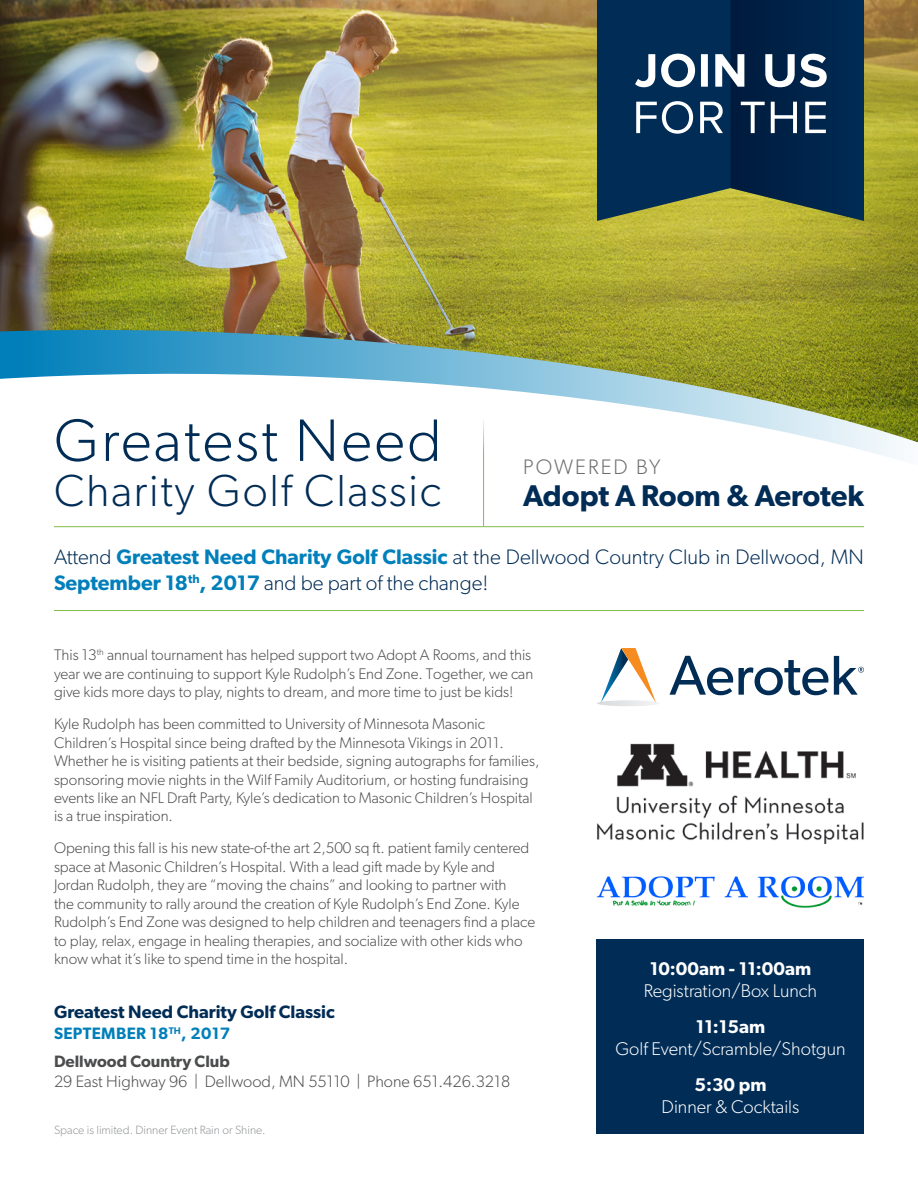
<style>
.page{position:relative;width:918px;height:1188px;background:#fff}
.page>*{position:absolute;margin:0;border:0;box-sizing:border-box;transform-origin:0 0}
.t1{font:300 60px "Gibson";letter-spacing:.04em;color:#002c55}
.t2{font:300 45px "Gibson";letter-spacing:.04em;color:#002c55}
.t3{font:600 30px "Gibson";color:#002c55}
.t4{font:300 21px/25.2px "Gibson";color:#002c55}
.t5{font:300 21px "Gibson";letter-spacing:.1em;color:#6c6d70}
.t6{font:300 18.45px "Gibson";color:#fff}
.t7{font:600 18.45px "Gibson";color:#fff}
.t8{font:600 18px "Gibson";color:#002c55}
.t9{font:300 16.5px "Gibson";color:#4b4c4d}
.t10{font:600 16.5px "Gibson";color:#4b4c4d}
.t11{font:600 16.5px "Gibson";letter-spacing:.02em;color:#007fba}
.t12{font:300 15.3px/18.5px "Gibson";color:#4b4c4d}
.t13{font:300 12px "Gibson";color:#939598}
.s1{font-weight:600;color:#007fba}
</style>
<div class="page">
<img style="left:0;top:0;width:918px;height:442px">
<div style="left:597px;top:0;width:38px;height:221px;background:#002c55"></div>
<svg style="left:635px;top:0;width:229px;height:221px;background:#26465b"></svg>
<div style="left:597px;top:940px;width:267px;height:194px;background:#002c55"></div>
<img style="left:597px;top:743px;width:267px;height:101px">
<svg style="left:597px;top:648px;width:62px;height:58px"></svg>
<svg style="left:670px;top:656px;width:63px;height:39px"></svg>
<svg style="left:739px;top:660px;width:89px;height:35px"></svg>
<svg style="left:834px;top:656px;width:30px;height:39px"></svg>
<hr style="left:54px;top:526px;width:810px;height:1px;background:#83bd4b">
<hr style="left:483px;top:417px;width:1px;height:109px;background:#83bd4b">
<hr style="left:54px;top:610px;width:810px;height:1px;background:#83bd4b">
<img style="left:597px;top:876px;width:267px;height:32px">
<p class="t1" style="left:54px;top:404px;width:389px">Greatest Need</p>
<p class="t2" style="left:54px;top:463px;width:388px">Charity Golf Classic</p>
<p class="t5" style="left:523px;top:454px;width:139px">POWERED BY</p>
<p class="t3" style="left:523px;top:477px;width:342px">Adopt A Room &amp; Aerotek</p>
<p class="t4" style="left:54px;top:544px;width:811px">Attend <span class="s1">Greatest Need Charity Golf Classic</span> at the Dellwood Country Club in Dellwood, MN<br><span class="s1">September 18</span><sup>th</sup><span class="s1">, 2017</span> and be part of the change!</p>
<p class="t12" style="left:54px;top:646px;width:481px">This 13<sup>th</sup> annual tournament has helped support two Adopt A Rooms, and this year we are continuing to support Kyle Rudolph’s End Zone. Together, we can give kids more days to play, nights to dream, and more time to just be kids!</p>
<p class="t12" style="left:54px;top:715px;width:487px">Kyle Rudolph has been committed to University of Minnesota Masonic Children’s Hospital since being drafted by the Minnesota Vikings in 2011.<br>Whether he is visiting patients at their bedside, signing autographs for families, sponsoring movie nights in the Wilf Family Auditorium, or hosting fundraising events like an NFL Draft Party, Kyle’s dedication to Masonic Children’s Hospital is a true inspiration.</p>
<p class="t12" style="left:54px;top:839px;width:483px">Opening this fall is his new state-of-the art 2,500 sq ft. patient family centered space at Masonic Children’s Hospital. With a lead gift made by Kyle and Jordan Rudolph, they are “moving the chains” and looking to partner with<br>the community to rally around the creation of Kyle Rudolph’s End Zone. Kyle Rudolph’s End Zone was designed to help children and teenagers find a place to play, relax, engage in healing therapies, and socialize with other kids who know what it’s like to spend time in the hospital.</p>
<p class="t8" style="left:54px;top:1001px;width:282px">Greatest Need Charity Golf Classic</p>
<p class="t11" style="left:54px;top:1024px;width:178px">SEPTEMBER 18<sup>TH</sup>, 2017</p>
<p class="t10" style="left:54px;top:1052px;width:177px">Dellwood Country Club</p>
<p class="t9" style="left:54px;top:1072px;width:458px">29 East Highway 96 | Dellwood, MN 55110 | Phone 651.426.3218</p>
<p class="t13" style="left:54px;top:1123px;width:213px">Space is limited. Dinner Event Rain or Shine.</p>
<p class="t7" style="left:650px;top:958px;width:163px">10:00am - 11:00am</p>
<p class="t6" style="left:644px;top:980px;width:175px">Registration/Box Lunch</p>
<p class="t7" style="left:696px;top:1016px;width:71px">11:15am</p>
<p class="t6" style="left:615px;top:1038px;width:232px">Golf Event/Scramble/Shotgun</p>
<p class="t7" style="left:694px;top:1074px;width:74px">5:30 pm</p>
<p class="t6" style="left:662px;top:1096px;width:139px">Dinner &amp; Cocktails</p>
</div>
